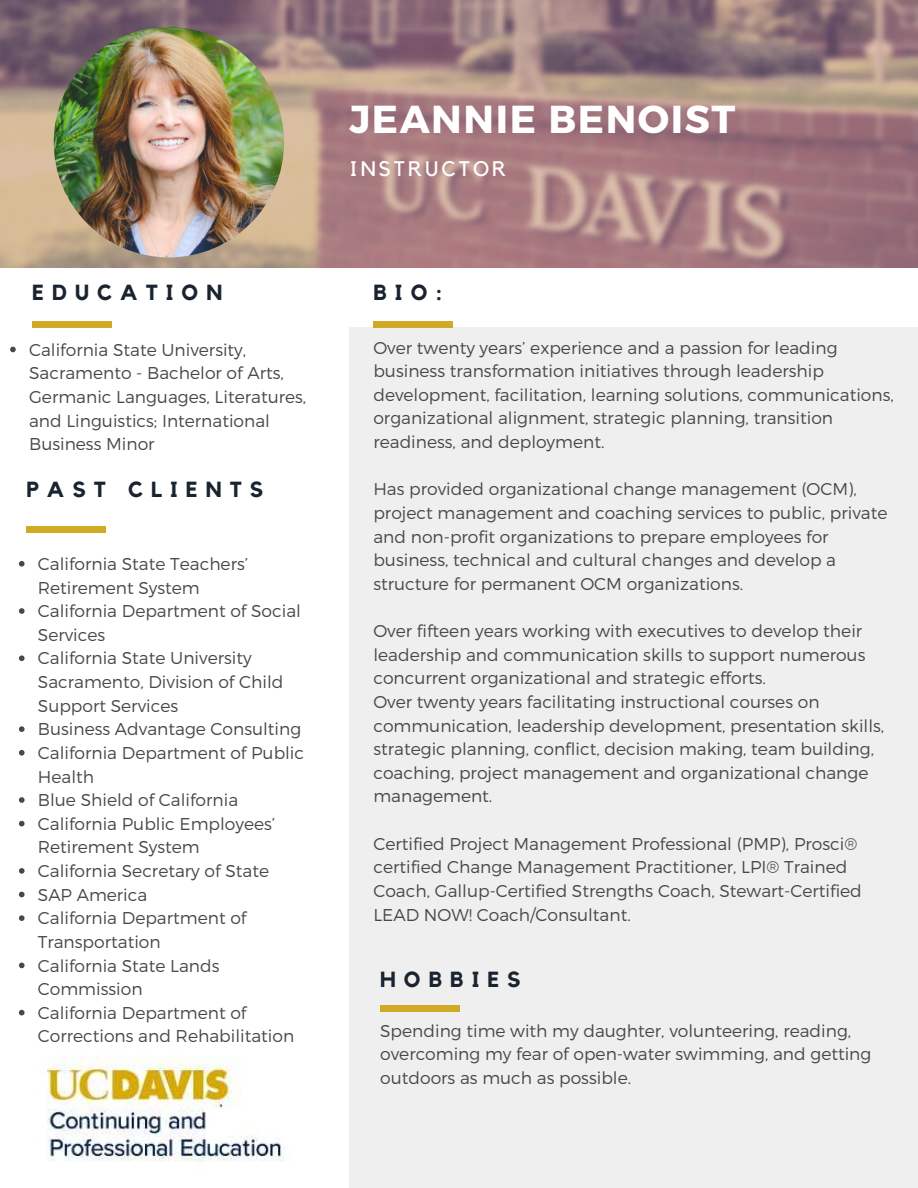
<style>
.page{position:relative;width:918px;height:1188px;background:#fff}
.page>*{position:absolute;margin:0;border:0;box-sizing:border-box;transform-origin:0 0}
.t1{font:700 39px "Montserrat";letter-spacing:.04em;color:#fff}
.t2{font:700 21.75px "Kollektif";letter-spacing:.37em;color:#1a2330}
.t3{font:21px "Kollektif";letter-spacing:.145em;color:#fff}
.t4{font:300 17.1px/23.7px "Montserrat";color:#484848}
</style>
<div class="page">
<div style="left:349px;top:328px;width:569px;height:860px;background:#efefef"></div>
<img style="left:0;top:0;width:918px;height:267px">
<img style="left:54px;top:27px;width:230px;height:230px;border-radius:50%">
<div style="left:32px;top:321px;width:80px;height:7px;background:#d0aa25"></div>
<div style="left:380px;top:1005px;width:80px;height:7px;background:#d0aa25"></div>
<div style="left:373px;top:321px;width:80px;height:7px;background:#d0aa25"></div>
<img style="left:46px;top:1056px;width:239px;height:106px">
<div style="left:26px;top:526px;width:80px;height:7px;background:#d0aa25"></div>
<svg style="left:10px;top:347px;width:6px;height:5px"></svg>
<svg style="left:19px;top:561px;width:6px;height:6px"></svg>
<svg style="left:19px;top:608px;width:6px;height:6px"></svg>
<svg style="left:19px;top:655px;width:6px;height:6px"></svg>
<svg style="left:19px;top:726px;width:6px;height:6px"></svg>
<svg style="left:19px;top:750px;width:6px;height:6px"></svg>
<svg style="left:19px;top:797px;width:6px;height:6px"></svg>
<svg style="left:19px;top:821px;width:6px;height:5px"></svg>
<svg style="left:19px;top:868px;width:6px;height:6px"></svg>
<svg style="left:19px;top:892px;width:6px;height:5px"></svg>
<svg style="left:19px;top:915px;width:6px;height:6px"></svg>
<svg style="left:19px;top:963px;width:6px;height:5px"></svg>
<svg style="left:19px;top:1010px;width:6px;height:5px"></svg>
<p class="t2" style="left:32px;top:282px;width:192px">EDUCATION</p>
<p class="t4" style="left:29px;top:337px;width:279px">California State University,<br>Sacramento - Bachelor of Arts,<br>Germanic Languages, Literatures, and Linguistics; International<br>Business Minor</p>
<p class="t2" style="left:26px;top:479px;width:238px">PAST CLIENTS</p>
<p class="t4" style="left:38px;top:551px;width:268px">California State Teachers’<br>Retirement System<br>California Department of Social<br>Services<br>California State University<br>Sacramento, Division of Child<br>Support Services<br>Business Advantage Consulting<br>California Department of Public<br>Health<br>Blue Shield of California<br>California Public Employees’<br>Retirement System<br>California Secretary of State<br>SAP America<br>California Department of<br>Transportation<br>California State Lands<br>Commission<br>California Department of<br>Corrections and Rehabilitation</p>
<h1 class="t1" style="left:349px;top:93px;width:388px">JEANNIE BENOIST</h1>
<p class="t3" style="left:349px;top:159px;width:158px">INSTRUCTOR</p>
<p class="t2" style="left:373px;top:282px;width:70px">BIO:</p>
<p class="t4" style="left:373px;top:335px;width:522px">Over twenty years’ experience and a passion for leading business transformation initiatives through leadership development, facilitation, learning solutions, communications, organizational alignment, strategic planning, transition readiness, and deployment.</p>
<p class="t4" style="left:373px;top:477px;width:516px">Has provided organizational change management (OCM), project management and coaching services to public, private and non-profit organizations to prepare employees for business, technical and cultural changes and develop a structure for permanent OCM organizations.</p>
<p class="t4" style="left:373px;top:618px;width:512px">Over fifteen years working with executives to develop their leadership and communication skills to support numerous concurrent organizational and strategic efforts.<br>Over twenty years facilitating instructional courses on communication, leadership development, presentation skills, strategic planning, conflict, decision making, team building, coaching, project management and organizational change management.</p>
<p class="t4" style="left:373px;top:831px;width:490px">Certified Project Management Professional (PMP), Prosci® certified Change Management Practitioner, LPI® Trained Coach, Gallup-Certified Strengths Coach, Stewart-Certified LEAD NOW! Coach/Consultant.</p>
<p class="t2" style="left:380px;top:970px;width:142px">HOBBIES</p>
<p class="t4" style="left:380px;top:1018px;width:493px">Spending time with my daughter, volunteering, reading, overcoming my fear of open-water swimming, and getting outdoors as much as possible.</p>
</div>
